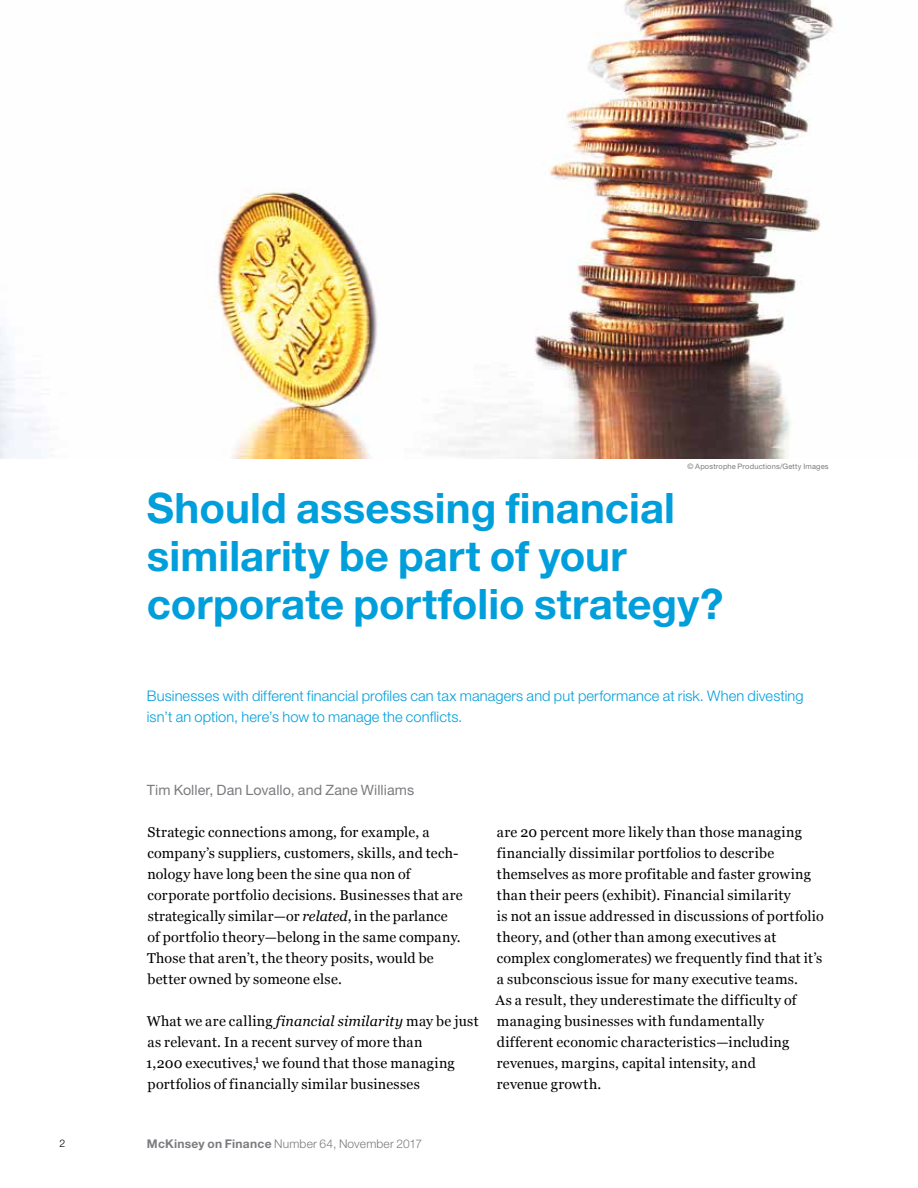
<style>
.page{position:relative;width:918px;height:1188px;background:#fff}
.page>*{position:absolute;margin:0;border:0;box-sizing:border-box;transform-origin:0 0}
.t1{font:700 42px/48px "Helvetica Neue LT Std";color:#009fdb}
.t2{font:300 14.7px/21px "Helvetica Neue LT Std";letter-spacing:.01em;color:#009fdb}
.t3{font:14.25px/21px "Georgia";letter-spacing:.015em;color:#000}
.t4{font:14.25px "Helvetica Neue LT Std";letter-spacing:.005em;color:#7b7c7f}
.t5{font:300 12px "Helvetica Neue LT Std";letter-spacing:.015em;color:#7b7c7f}
.t6{font:300 10.5px "Helvetica Neue LT Std";color:#000}
.t7{font:7.5px "Helvetica Neue LT Std";letter-spacing:.025em;color:#7b7c7f}
.s1{font-style:italic}
.s2{font-weight:700}
</style>
<div class="page">
<img style="left:0;top:0;width:833px;height:458px">
<p class="t7" style="left:688px;top:461px;width:143px">© Apostrophe Productions/Getty Images</p>
<h1 class="t1" style="left:147px;top:484px;width:578px">Should assessing financial similarity be part of your corporate portfolio strategy?</h1>
<p class="t2" style="left:147px;top:685px;width:658px">Businesses with different financial profiles can tax managers and put performance at risk. When divesting isn’t an option, here’s how to manage the conflicts.</p>
<p class="t4" style="left:147px;top:781px;width:269px">Tim Koller, Dan Lovallo, and Zane Williams</p>
<p class="t3" style="left:147px;top:821px;width:317px">Strategic connections among, for example, a company’s suppliers, customers, skills, and tech&shy;nology have long been the sine qua non of corporate portfolio decisions. Businesses that are strategically similar—or <span class="s1">related</span>, in the parlance of portfolio theory—belong in the same company.<br>Those that aren’t, the theory posits, would be better owned by someone else.</p>
<p class="t3" style="left:146px;top:1010px;width:334px">What we are calling <span class="s1">financial similarity</span> may be just as relevant. In a recent survey of more than<br>1,200 executives,<sup>1</sup> we found that those managing portfolios of financially similar businesses</p>
<p class="t3" style="left:496px;top:821px;width:330px">are 20 percent more likely than those managing financially dissimilar portfolios to describe themselves as more profitable and faster growing than their peers (exhibit). Financial similarity<br>is not an issue addressed in discussions of portfolio theory, and (other than among executives at complex conglomerates) we frequently find that it’s a subconscious issue for many executive teams.<br>As a result, they underestimate the difficulty of managing businesses with fundamentally<br>different economic characteristics—including revenues, margins, capital intensity, and<br>revenue growth.</p>
<p class="t6" style="left:60px;top:1137px;width:7px">2</p>
<p class="t5" style="left:147px;top:1136px;width:277px"><span class="s2">McKinsey on Finance</span> Number 64, November 2017</p>
</div>
